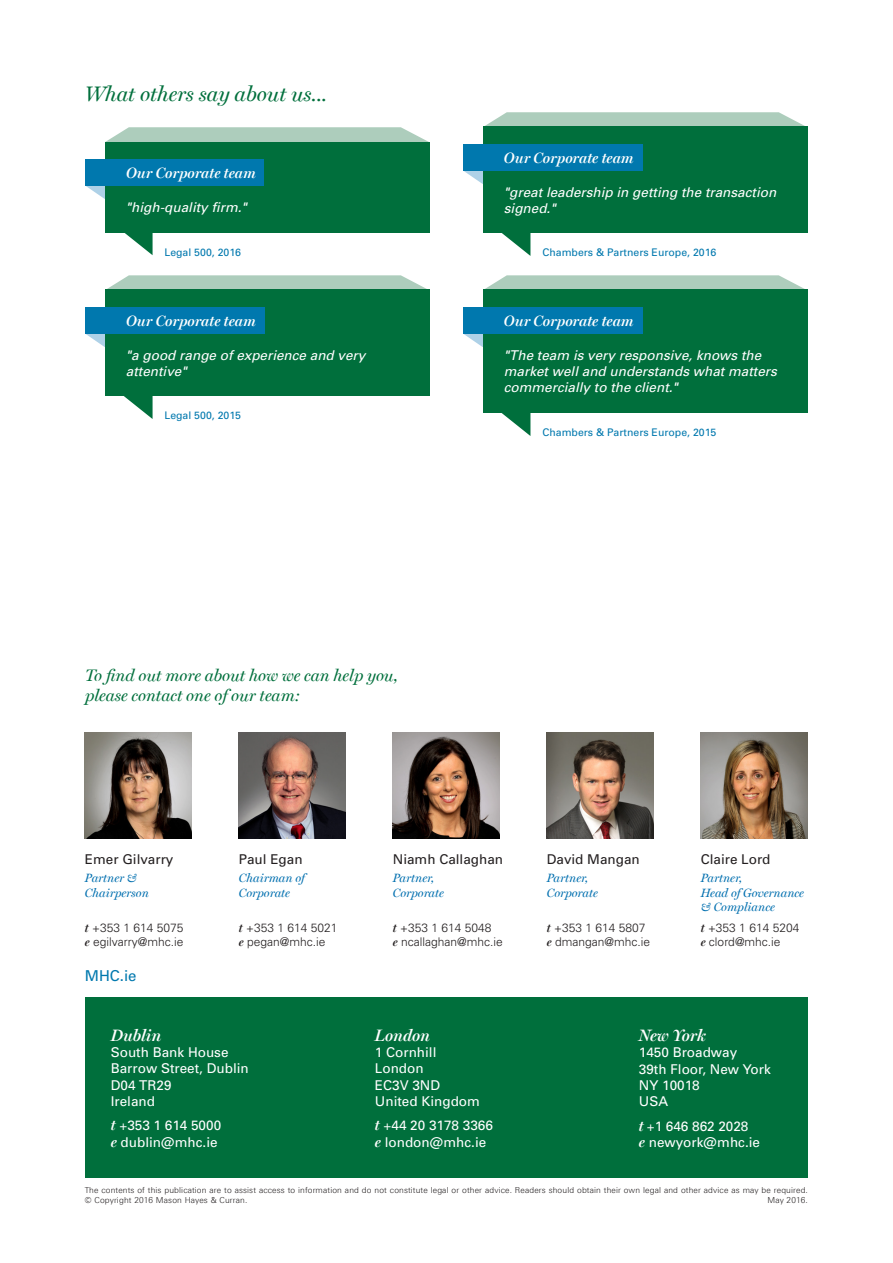
<style>
.page{position:relative;width:893px;height:1263px;background:#fff}
.page>*{position:absolute;margin:0;border:0;box-sizing:border-box;transform-origin:0 0}
.Sub_Head{font:italic 21px "Miller Display";color:#006f3c}
.Sub-Sub_head{font:italic 16.5px/19.8px "Miller Display";color:#006f3c}
.t1{font:italic 600 16.5px "Miller Display";color:#fff}
.Body{font:italic 600 15px "Miller Display";color:#fff}
.t2{font:15px "Univers";color:#0078ae}
.t3{font:13.5px/16.2px "Univers";color:#fff}
.Body-2{font:italic 13.5px/16.2px "Univers";color:#fff}
.Partner_Name{font:13.5px "Univers";color:#231f20}
.t4{font:300 12px/14.4px "Univers";color:#231f20}
.Partner_Title{font:italic 12px/14.4px "Miller Display";color:#006faf}
.Quote_By{font:10.5px "Univers";color:#0078ae}
.t5{font:300 8.25px/10.5px "Linotype Univers 330";letter-spacing:.015em;color:#231f20}
.s1{font-family:"Miller Display";font-weight:600;font-style:italic}
.s2{font-family:"Miller Display";font-weight:600;font-style:italic;font-size:15px}
.s3{font-family:"Univers"}
</style>
<div class="page">
<div style="left:85px;top:997px;width:723px;height:181px;background:#006f3c"></div>
<svg style="left:464px;top:171px;width:19px;height:13px"></svg>
<svg style="left:483px;top:112px;width:324px;height:15px;background:#a9cbb9"></svg>
<div style="left:483px;top:127px;width:324px;height:106px;background:#006f3c"></div>
<svg style="left:502px;top:233px;width:28px;height:23px"></svg>
<div style="left:463px;top:144px;width:180px;height:27px;background:#0078ae"></div>
<svg style="left:86px;top:334px;width:19px;height:13px"></svg>
<svg style="left:105px;top:275px;width:324px;height:15px;background:#a9cbba"></svg>
<div style="left:105px;top:290px;width:324px;height:106px;background:#006f3c"></div>
<svg style="left:124px;top:396px;width:29px;height:23px"></svg>
<div style="left:85px;top:307px;width:180px;height:27px;background:#0078ae"></div>
<svg style="left:464px;top:334px;width:19px;height:13px"></svg>
<svg style="left:483px;top:275px;width:324px;height:15px;background:#a9cbba"></svg>
<div style="left:483px;top:290px;width:324px;height:123px;background:#006f3c"></div>
<svg style="left:501px;top:413px;width:29px;height:23px"></svg>
<div style="left:463px;top:307px;width:180px;height:27px;background:#0078ae"></div>
<svg style="left:86px;top:186px;width:19px;height:13px"></svg>
<svg style="left:105px;top:127px;width:324px;height:15px;background:#b4d1c2"></svg>
<div style="left:105px;top:142px;width:324px;height:90px;background:#006f3c"></div>
<svg style="left:123px;top:232px;width:30px;height:23px"></svg>
<div style="left:85px;top:159px;width:179px;height:27px;background:#0078ae"></div>
<img style="left:547px;top:732px;width:106px;height:107px">
<img style="left:239px;top:732px;width:106px;height:107px">
<img style="left:85px;top:732px;width:106px;height:107px">
<img style="left:701px;top:732px;width:106px;height:107px">
<img style="left:393px;top:732px;width:106px;height:107px">
<p class="Sub_Head" style="left:85px;top:81px;width:243px">What others say about us...</p>
<p class="Body" style="left:126px;top:164px;width:131px">Our Corporate team</p>
<p class="Body-2" style="left:126px;top:199px;width:123px">"high-quality firm."</p>
<p class="Quote_By" style="left:165px;top:246px;width:78px">Legal 500, 2016</p>
<p class="Body" style="left:126px;top:312px;width:131px">Our Corporate team</p>
<p class="Body-2" style="left:126px;top:347px;width:241px">"a good range of experience and very attentive"</p>
<p class="Quote_By" style="left:165px;top:409px;width:78px">Legal 500, 2015</p>
<p class="Sub-Sub_head" style="left:85px;top:666px;width:314px">To find out more about how we can help you, please contact one of our team:</p>
<p class="Body" style="left:504px;top:149px;width:131px">Our Corporate team</p>
<p class="Body-2" style="left:504px;top:184px;width:274px">"great leadership in getting the transaction signed."</p>
<p class="Quote_By" style="left:542px;top:246px;width:175px">Chambers &amp; Partners Europe, 2016</p>
<p class="Body" style="left:504px;top:312px;width:131px">Our Corporate team</p>
<p class="Body-2" style="left:504px;top:347px;width:275px">"The team is very responsive, knows the market well and understands what matters commercially to the client."</p>
<p class="Quote_By" style="left:542px;top:426px;width:175px">Chambers &amp; Partners Europe, 2015</p>
<p class="Partner_Name" style="left:85px;top:851px;width:90px">Emer Gilvarry</p>
<p class="Partner_Title" style="left:85px;top:871px;width:65px">Partner &amp;<br>Chairperson</p>
<p class="t4" style="left:85px;top:920px;width:100px"><span class="s1">t</span> +353 1 614 5075 <span class="s1">e</span> egilvarry@mhc.ie</p>
<p class="t2" style="left:85px;top:967px;width:53px">MHC.ie</p>
<p class="Partner_Name" style="left:239px;top:851px;width:65px">Paul Egan</p>
<p class="Partner_Title" style="left:239px;top:871px;width:68px">Chairman of<br>Corporate</p>
<p class="t4" style="left:239px;top:920px;width:100px"><span class="s1">t</span> +353 1 614 5021 <span class="s1">e</span> pegan@mhc.ie</p>
<p class="Partner_Name" style="left:393px;top:851px;width:112px">Niamh Callaghan</p>
<p class="Partner_Title" style="left:393px;top:871px;width:53px">Partner,<br>Corporate</p>
<p class="t4" style="left:393px;top:920px;width:111px"><span class="s1">t</span> +353 1 614 5048<br><span class="s1">e</span> ncallaghan@mhc.ie</p>
<p class="Partner_Name" style="left:547px;top:851px;width:95px">David Mangan</p>
<p class="Partner_Title" style="left:547px;top:871px;width:53px">Partner,<br>Corporate</p>
<p class="t4" style="left:547px;top:920px;width:105px"><span class="s1">t</span> +353 1 614 5807 <span class="s1">e</span> dmangan@mhc.ie</p>
<p class="Partner_Name" style="left:701px;top:851px;width:71px">Claire Lord</p>
<p class="Partner_Title" style="left:701px;top:871px;width:105px">Partner,<br>Head of Governance &amp; Compliance</p>
<p class="t4" style="left:701px;top:920px;width:100px"><span class="s1">t</span> +353 1 614 5204 <span class="s1">e</span> clord@mhc.ie</p>
<p class="t1" style="left:375px;top:1025px;width:57px">London</p>
<p class="t3" style="left:375px;top:1044px;width:107px">1 Cornhill<br>London<br>EC3V 3ND<br>United Kingdom</p>
<p class="t3" style="left:375px;top:1118px;width:119px"><span class="s2">t</span> +44 20 3178 3366 <span class="s2">e</span> london@mhc.ie</p>
<p class="t5" style="left:85px;top:1185px;width:724px">The contents of this publication are to assist access to information and do not constitute legal or other advice. Readers should obtain their own legal and other advice as may be required. © Copyright 2016 Mason Hayes <span class="s3">&amp;</span> Curran.</p>
<p class="t1" style="left:111px;top:1025px;width:52px">Dublin</p>
<p class="t3" style="left:111px;top:1044px;width:140px">South Bank House<br>Barrow Street, Dublin<br>D04 TR29<br>Ireland</p>
<p class="t3" style="left:111px;top:1118px;width:112px"><span class="s2">t</span> +353 1 614 5000 <span class="s2">e</span> dublin@mhc.ie</p>
<p class="t1" style="left:639px;top:1025px;width:68px">New York</p>
<p class="t3" style="left:639px;top:1044px;width:133px">1450 Broadway<br>39th Floor, New York<br>NY 10018<br>USA</p>
<p class="t3" style="left:639px;top:1118px;width:123px"><span class="s2">t</span> +1 646 862 2028<br><span class="s2">e</span> newyork@mhc.ie</p>
<p class="t5" style="left:767px;top:1195px;width:42px">May 2016.</p>
</div>
